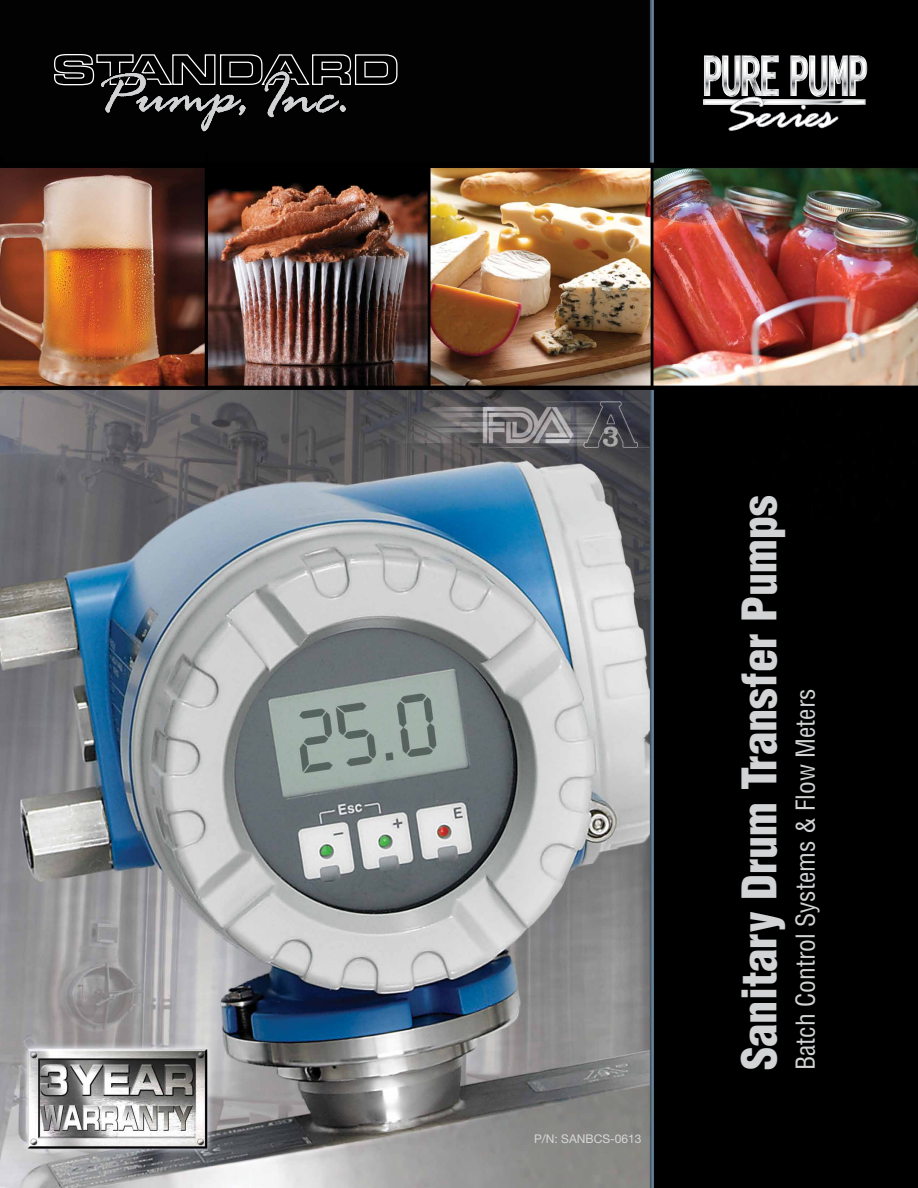
<style>
.page{position:relative;width:918px;height:1188px;background:#fff}
.page>*{position:absolute;margin:0;border:0;box-sizing:border-box;transform-origin:0 0}
.t1{font:900 condensed 46.5px "Helvetica LT Std";color:#d1d3d4}
.t2{font:condensed 25.5px "Helvetica LT Std";color:#d1d3d4}
.t3{font:12px "Helvetica Neue LT Std";color:#d5d7d8}
</style>
<div class="page">
<img style="left:0;top:0;width:918px;height:1188px">
<svg style="left:53px;top:53px;width:345px;height:84px;background:#222"></svg>
<svg style="left:703px;top:56px;width:164px;height:76px;background:#696a6a"></svg>
<p class="t3" style="left:534px;top:1131px;width:109px">P/N: SANBCS-0613</p>
<h1 class="t1" style="left:730px;top:1070px;width:576px;rotate:-90deg">Sanitary Drum Transfer Pumps</h1>
<p class="t2" style="left:790px;top:1070px;width:383px;rotate:-90deg">Batch Control Systems &amp; Flow Meters</p>
</div>
